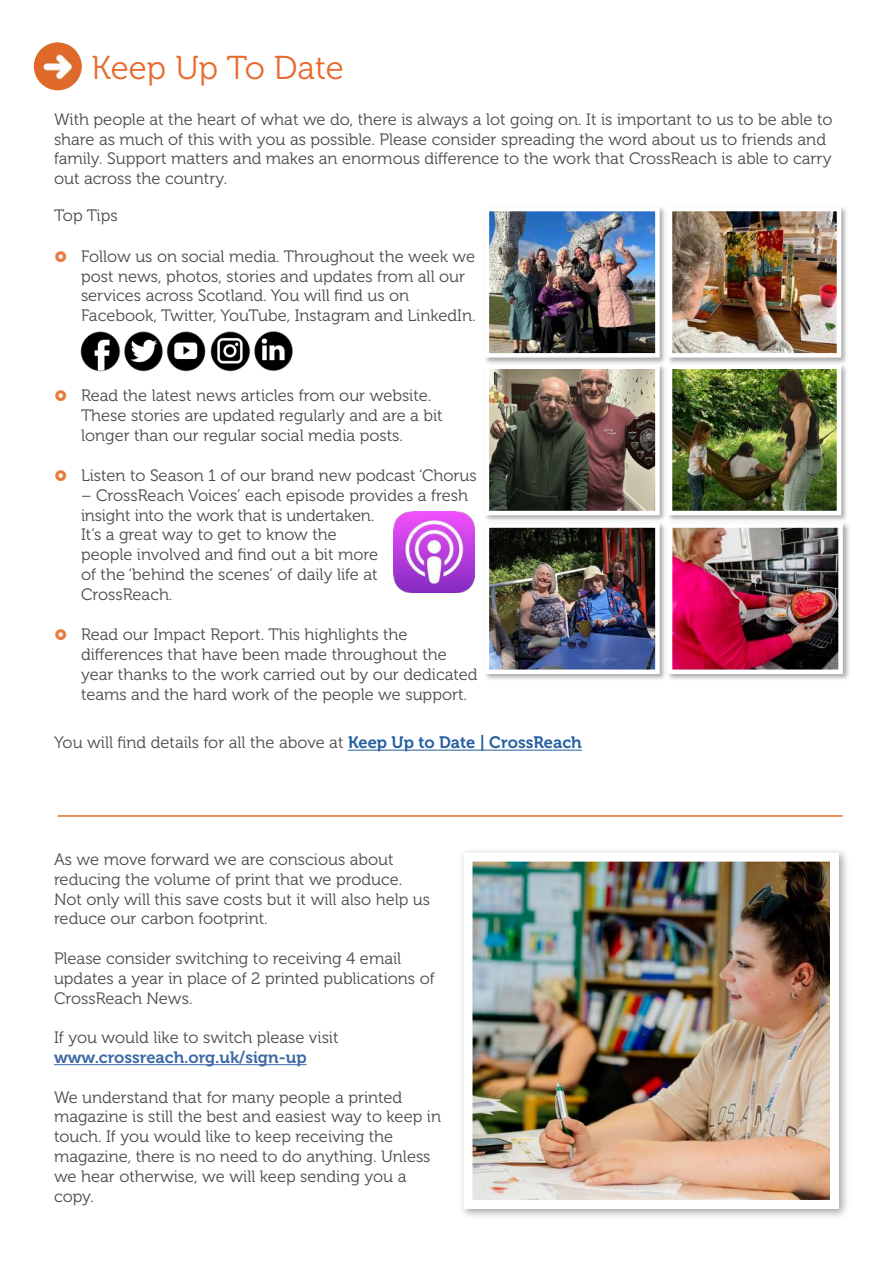
<style>
.page{position:relative;width:893px;height:1263px;background:#fff}
.page>*{position:absolute;margin:0;border:0;box-sizing:border-box;transform-origin:0 0}
.t1{font:33px "Museo 300";color:#e66b2d}
.t2{font:16.5px/19.8px "Museo 300";color:#4c494a}
.t3{font:16.5px "Museo 700";color:#3d69a6}
.s1{font-family:"Museo 700";color:#255fa0}
</style>
<div class="page">
<hr style="left:58px;top:815px;width:785px;height:2px;background:#e66b2d">
<hr style="left:54px;top:1064px;width:253px;height:1px;background:#3d69a6">
<div style="left:458px;top:847px;width:392px;height:373px;background:#241f1f;opacity:.41"></div>
<img style="left:473px;top:863px;width:356px;height:336px">
<div style="left:463px;top:853px;width:376px;height:356px;border:9px solid #fff"></div>
<hr style="left:348px;top:750px;width:234px;height:1px;background:#255fa0">
<img style="left:34px;top:42px;width:48px;height:48px;border-radius:24px">
<img style="left:80px;top:331px;width:213px;height:41px">
<div style="left:483px;top:205px;width:184px;height:160px;background:#241f1f;opacity:.38"></div>
<img style="left:490px;top:212px;width:165px;height:141px">
<div style="left:485px;top:207px;width:175px;height:151px;border:4px solid #fff"></div>
<div style="left:666px;top:205px;width:183px;height:160px;background:#241f1f;opacity:.38"></div>
<img style="left:673px;top:212px;width:163px;height:141px">
<div style="left:668px;top:207px;width:173px;height:151px;border:4px solid #fff"></div>
<div style="left:483px;top:363px;width:184px;height:160px;background:#241f1f;opacity:.38"></div>
<img style="left:490px;top:369px;width:165px;height:141px">
<div style="left:485px;top:364px;width:175px;height:151px;border:4px solid #fff"></div>
<div style="left:666px;top:363px;width:183px;height:160px;background:#241f1f;opacity:.38"></div>
<img style="left:673px;top:369px;width:163px;height:141px">
<div style="left:668px;top:364px;width:173px;height:151px;border:4px solid #fff"></div>
<div style="left:483px;top:522px;width:184px;height:159px;background:#241f1f;opacity:.38"></div>
<img style="left:490px;top:528px;width:165px;height:141px">
<div style="left:485px;top:523px;width:175px;height:151px;border:4px solid #fff"></div>
<img style="left:394px;top:511px;width:81px;height:81px">
<div style="left:666px;top:522px;width:184px;height:159px;background:#241f1f;opacity:.38"></div>
<img style="left:673px;top:528px;width:165px;height:141px">
<div style="left:668px;top:523px;width:175px;height:151px;border:4px solid #fff"></div>
<h1 class="t1" style="left:92px;top:50px;width:254px">Keep Up To Date</h1>
<p class="t2" style="left:54px;top:110px;width:780px">With people at the heart of what we do, there is always a lot going on. It is important to us to be able to share as much of this with you as possible. Please consider spreading the word about us to friends and family. Support matters and makes an enormous difference to the work that CrossReach is able to carry out across the country.</p>
<p class="t2" style="left:54px;top:206px;width:65px">Top Tips</p>
<p class="t2" style="left:81px;top:247px;width:396px">Follow us on social media. Throughout the week we post news, photos, stories and updates from all our services across Scotland. You will find us on Facebook, Twitter, YouTube, Instagram and LinkedIn.</p>
<p class="t2" style="left:81px;top:386px;width:363px">Read the latest news articles from our website.<br>These stories are updated regularly and are a bit longer than our regular social media posts.</p>
<p class="t2" style="left:81px;top:466px;width:397px">Listen to Season 1 of our brand new podcast ‘Chorus</p>
<p class="t2" style="left:81px;top:486px;width:389px">– CrossReach Voices’ each episode provides a fresh insight into the work that is undertaken.<br>It’s a great way to get to know the<br>people involved and find out a bit more<br>of the ‘behind the scenes’ of daily life at CrossReach.</p>
<p class="t2" style="left:81px;top:625px;width:398px">Read our Impact Report. This highlights the differences that have been made throughout the year thanks to the work carried out by our dedicated teams and the hard work of the people we support.</p>
<p class="t2" style="left:54px;top:733px;width:529px">You will find details for all the above at <span class="s1">Keep Up to Date | CrossReach</span></p>
<p class="t2" style="left:54px;top:850px;width:378px">As we move forward we are conscious about reducing the volume of print that we produce.<br>Not only will this save costs but it will also help us reduce our carbon footprint.</p>
<p class="t2" style="left:54px;top:949px;width:382px">Please consider switching to receiving 4 email updates a year in place of 2 printed publications of<br>CrossReach News.</p>
<p class="t2" style="left:54px;top:1028px;width:286px">If you would like to switch please visit</p>
<p class="t3" style="left:54px;top:1048px;width:254px">www.crossreach.org.uk/sign-up</p>
<p class="t2" style="left:54px;top:1087px;width:389px">We understand that for many people a printed magazine is still the best and easiest way to keep in touch. If you would like to keep receiving the magazine, there is no need to do anything. Unless we hear otherwise, we will keep sending you a copy.</p>
</div>
